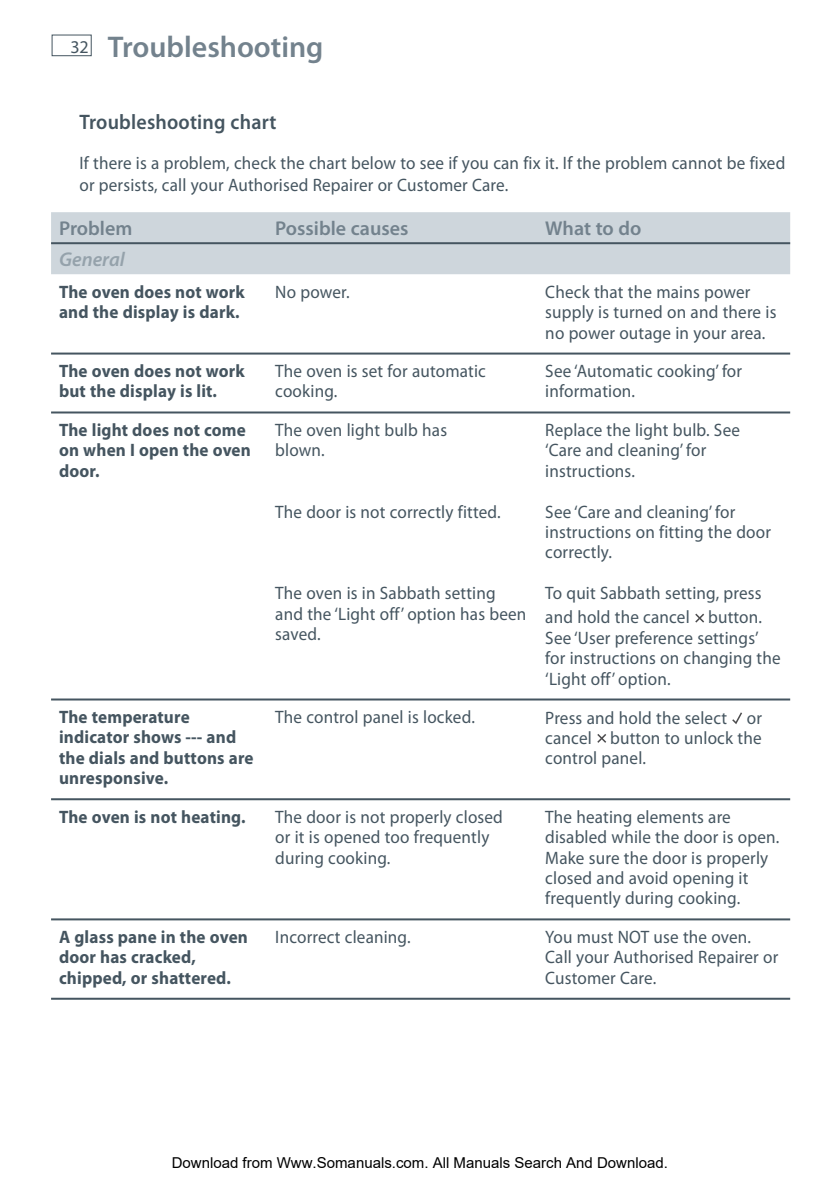
<style>
.page{position:relative;width:840px;height:1191px;background:#fff}
.page>*{position:absolute;margin:0;border:0;box-sizing:border-box;transform-origin:0 0}
.t1{font:600 30px "Myriad Pro";color:#73828d}
.t2{font:600 21px "Myriad Pro";letter-spacing:.01em;color:#455560;scale:.95 1}
.t3{font:600 20px "Myriad Pro";color:#73828d}
.t4{font:italic 600 20px "Myriad Pro";color:#95a2ab}
.t5{font:18px/20.4px "Myriad Pro";letter-spacing:.01em;color:#455560;scale:.95 1}
.t6{font:700 18px/20.4px "Myriad Pro";letter-spacing:.01em;color:#455560;scale:.95 1}
.t7{font:18px "Myriad Pro";letter-spacing:.01em;color:#455560}
.t8{font:15px "Arial";color:#000}
</style>
<div class="page">
<div style="left:52px;top:35px;width:40px;height:21px;border:1px solid #455560"></div>
<div style="left:51px;top:212px;width:738px;height:62px;background:#ced6dc"></div>
<hr style="left:51px;top:352px;width:738px;height:2px;background:#455560">
<hr style="left:51px;top:411px;width:738px;height:2px;background:#455560">
<hr style="left:51px;top:698px;width:738px;height:2px;background:#455560">
<hr style="left:51px;top:798px;width:738px;height:2px;background:#455560">
<hr style="left:51px;top:918px;width:738px;height:2px;background:#455560">
<hr style="left:51px;top:997px;width:738px;height:2px;background:#455560">
<hr style="left:51px;top:242px;width:738px;height:2px;background:#455560">
<svg style="left:695px;top:613px;width:8px;height:9px"></svg>
<svg style="left:732px;top:712px;width:9px;height:12px"></svg>
<svg style="left:597px;top:734px;width:9px;height:9px"></svg>
<p class="t7" style="left:70px;top:40px;width:20px">32</p>
<h1 class="t1" style="left:108px;top:35px;width:217px">Troubleshooting</h1>
<p class="t2" style="left:79px;top:114px;width:209px">Troubleshooting chart</p>
<p class="t5" style="left:79px;top:154px;width:744px;line-height:22px">If there is a problem, check the chart below to see if you can fix it. If the problem cannot be fixed or persists, call your Authorised Repairer or Customer Care.</p>
<p class="t3" style="left:59px;top:221px;width:75px">Problem</p>
<p class="t3" style="left:275px;top:221px;width:134px">Possible causes</p>
<p class="t3" style="left:545px;top:221px;width:97px">What to do</p>
<p class="t4" style="left:59px;top:252px;width:67px">General</p>
<p class="t6" style="left:59px;top:283px;width:197px">The oven does not work and the display is dark.</p>
<p class="t5" style="left:275px;top:283px;width:80px">No power.</p>
<p class="t5" style="left:545px;top:283px;width:245px">Check that the mains power supply is turned on and there is no power outage in your area.</p>
<p class="t6" style="left:59px;top:362px;width:197px">The oven does not work but the display is lit.</p>
<p class="t5" style="left:275px;top:363px;width:223px">The oven is set for automatic cooking.</p>
<p class="t5" style="left:545px;top:363px;width:208px">See ‘Automatic cooking’ for information.</p>
<p class="t6" style="left:59px;top:421px;width:203px">The light does not come on when I open the oven door.</p>
<p class="t5" style="left:275px;top:421px;width:182px">The oven light bulb has blown.</p>
<p class="t5" style="left:275px;top:503px;width:239px">The door is not correctly fitted.</p>
<p class="t5" style="left:545px;top:421px;width:206px">Replace the light bulb. See ‘Care and cleaning’ for instructions.</p>
<p class="t5" style="left:545px;top:503px;width:239px">See ‘Care and cleaning’ for instructions on fitting the door correctly.</p>
<p class="t5" style="left:545px;top:583px;width:229px;line-height:24px">To quit Sabbath setting, press and hold the cancel button.</p>
<p class="t5" style="left:545px;top:629px;width:249px">See ‘User preference settings’ for instructions on changing the ‘Light off’ option.</p>
<p class="t5" style="left:275px;top:585px;width:266px">The oven is in Sabbath setting and the ‘Light off’ option has been saved.</p>
<p class="t6" style="left:59px;top:708px;width:206px">The temperature indicator shows --- and the dials and buttons are unresponsive.</p>
<p class="t5" style="left:275px;top:708px;width:211px">The control panel is locked.</p>
<p class="t5" style="left:545px;top:709px;width:229px;text-align:justify">Press and hold the select or cancel button to unlock the control panel.</p>
<p class="t6" style="left:59px;top:808px;width:198px">The oven is not heating.</p>
<p class="t5" style="left:275px;top:808px;width:241px">The door is not properly closed or it is opened too frequently during cooking.</p>
<p class="t5" style="left:545px;top:808px;width:248px">The heating elements are disabled while the door is open.<br>Make sure the door is properly closed and avoid opening it frequently during cooking.</p>
<p class="t6" style="left:59px;top:928px;width:200px">A glass pane in the oven door has cracked, chipped, or shattered.</p>
<p class="t5" style="left:275px;top:928px;width:144px">Incorrect cleaning.</p>
<p class="t5" style="left:545px;top:928px;width:247px">You must NOT use the oven.<br>Call your Authorised Repairer or<br>Customer Care.</p>
<p class="t8" style="left:172px;top:1154px;width:497px">Download from Www.Somanuals.com. All Manuals Search And Download.</p>
</div>
